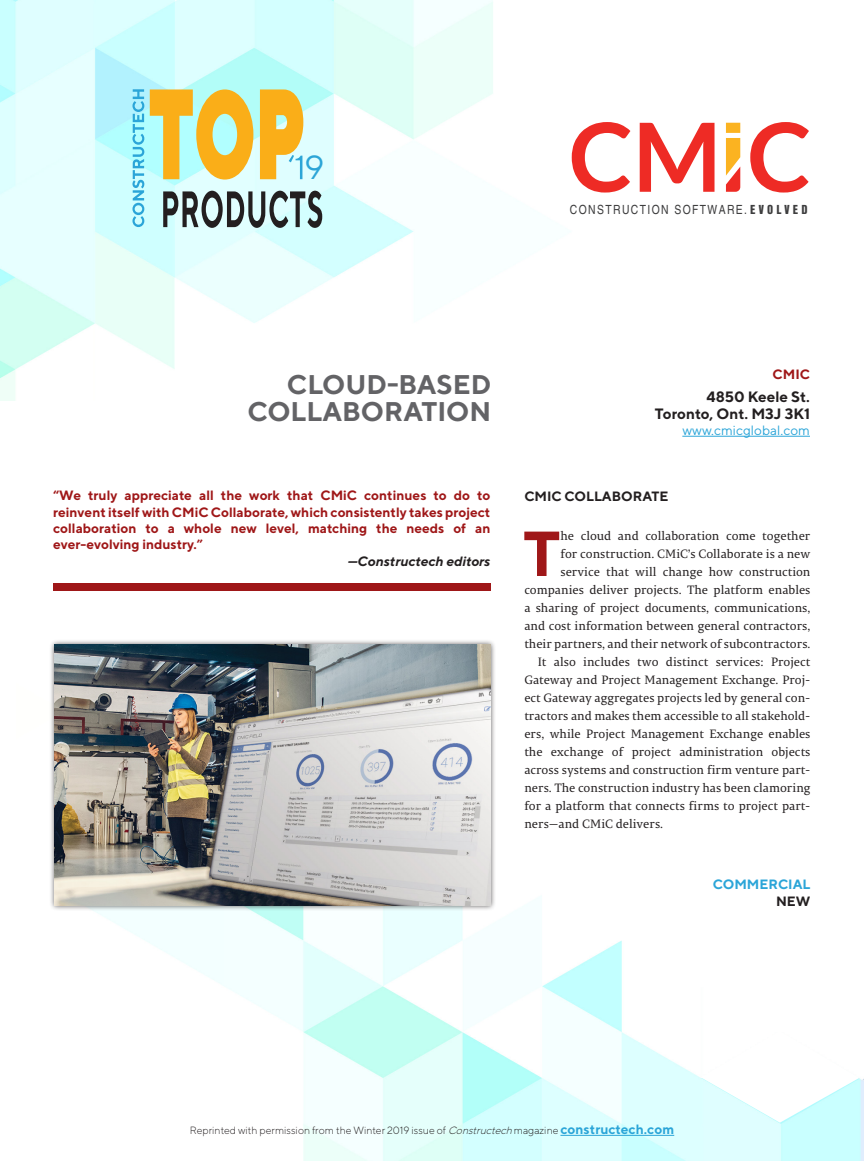
<style>
.page{position:relative;width:864px;height:1161px;background:#fff}
.page>*{position:absolute;margin:0;border:0;box-sizing:border-box;transform-origin:0 0}
.t1{font:700 63.45px "TT Norms";color:#9f1718}
.t2{font:33.9px "TT Norms";color:#2ca5d7}
.t3{font:700 27px/27px "TT Norms";color:#636366;text-align:right}
.t4{font:700 15px/16.5px "TT Norms";color:#231f20;text-align:right}
.t5{font:700 13.5px/16.2px "TT Norms";color:#9f1718;text-align:justify}
.t6{font:italic 700 13.5px "TT Norms";color:#231f20}
.t7{font:700 13.5px "TT Norms";color:#231f20}
.t8{font:13.5px "TT Norms";letter-spacing:.005em;color:#2ba5d8}
.t9{font:700 13.5px "TT Norms";color:#2ba5d8}
.t10{font:12.6px "Nimbus San Con L";letter-spacing:.11em;color:#3e3e3f}
.t11{font:12px "Permian Serif Typeface";color:#231f20}
.t12{font:300 10.5px "TT Norms";color:#231f20}
.s1{font-weight:900}
.s2{font-style:italic}
.s3{font-weight:700;font-size:13.5px;color:#2ba5d8}
</style>
<div class="page">
<img style="left:95px;top:898px;width:769px;height:263px">
<img style="left:0;top:0;width:741px;height:400px">
<hr style="left:560px;top:1135px;width:114px;height:1px;background:#2ba5d8">
<svg style="left:150px;top:89px;width:103px;height:91px;background:#ddd079"></svg>
<svg style="left:132px;top:89px;width:12px;height:138px;background:#7fd7ee"></svg>
<svg style="left:163px;top:191px;width:159px;height:37px;background:#8a9c9c"></svg>
<svg style="left:260px;top:89px;width:43px;height:90px;background:#ecc154"></svg>
<svg style="left:701px;top:1031px;width:158px;height:92px"></svg>
<hr style="left:682px;top:436px;width:128px;height:1px;background:#2ba5d8">
<div style="left:53px;top:583px;width:437px;height:7px;background:#9f1718"></div>
<div style="left:49px;top:639px;width:447px;height:272px;background:#231f20;opacity:.75"></div>
<img style="left:55px;top:644px;width:435px;height:262px">
<svg style="left:572px;top:122px;width:58px;height:71px"></svg>
<svg style="left:640px;top:123px;width:75px;height:69px"></svg>
<svg style="left:750px;top:122px;width:59px;height:71px"></svg>
<svg style="left:726px;top:123px;width:14px;height:69px"></svg>
<h2 class="t2" style="left:304px;top:146px;width:22px">9</h2>
<p class="t10" style="left:570px;top:201px;width:239px">CONSTRUCTION SOFTWARE. <span class="s1">EVOLVED</span></p>
<h3 class="t3" style="left:248px;top:370px;width:245px">CLOUD-BASED<br>COLLABORATION</h3>
<p class="t5" style="left:53px;top:487px;width:439px">“We truly appreciate all the work that CMiC continues to do to reinvent itself with CMiC Collaborate, which consistently takes project collaboration to a whole new level, matching the needs of an ever-evolving industry.”</p>
<p class="t6" style="left:348px;top:552px;width:144px">—Constructech editors</p>
<p class="t5" style="left:773px;top:366px;width:39px">CMIC</p>
<p class="t4" style="left:655px;top:388px;width:157px">4850 Keele St.<br>Toronto, Ont. M3J 3K1</p>
<p class="t8" style="left:682px;top:422px;width:129px">www.cmicglobal.com</p>
<p class="t7" style="left:524px;top:488px;width:146px">CMIC COLLABORATE</p>
<h1 class="t1" style="left:523px;top:514px;width:39px">T</h1>
<p class="t11" style="left:560px;top:526px;width:252px">he cloud and collaboration come together</p>
<p class="t11" style="left:560px;top:544px;width:252px">for construction. CMiC’s Collaborate is a new</p>
<p class="t11" style="left:560px;top:562px;width:252px">service that will change how construction</p>
<p class="t11" style="left:524px;top:580px;width:288px">companies deliver projects. The platform enables</p>
<p class="t11" style="left:524px;top:598px;width:288px">a sharing of project documents, communications,</p>
<p class="t11" style="left:524px;top:616px;width:288px">and cost information between general contractors,</p>
<p class="t11" style="left:524px;top:634px;width:288px">their partners, and their network of subcontractors.</p>
<p class="t11" style="left:538px;top:652px;width:274px">It also includes two distinct services: Project</p>
<p class="t11" style="left:524px;top:670px;width:288px">Gateway and Project Management Exchange. Proj-</p>
<p class="t11" style="left:524px;top:688px;width:288px">ect Gateway aggregates projects led by general con-</p>
<p class="t11" style="left:524px;top:706px;width:288px">tractors and makes them accessible to all stakehold-</p>
<p class="t11" style="left:524px;top:724px;width:288px">ers, while Project Management Exchange enables</p>
<p class="t11" style="left:524px;top:742px;width:288px">the exchange of project administration objects</p>
<p class="t11" style="left:524px;top:760px;width:288px">across systems and construction firm venture part-</p>
<p class="t11" style="left:524px;top:778px;width:288px">ners. The construction industry has been clamoring</p>
<p class="t11" style="left:524px;top:796px;width:288px">for a platform that connects firms to project part-</p>
<p class="t11" style="left:524px;top:814px;width:140px">ners—and CMiC delivers.</p>
<p class="t9" style="left:713px;top:876px;width:99px">COMMERCIAL</p>
<p class="t7" style="left:776px;top:892px;width:36px">NEW</p>
<p class="t12" style="left:190px;top:1124px;width:486px">Reprinted with permission from the Winter 2019 issue of <span class="s2">Constructech</span>magazine <span class="s3">constructech.com</span></p>
</div>
